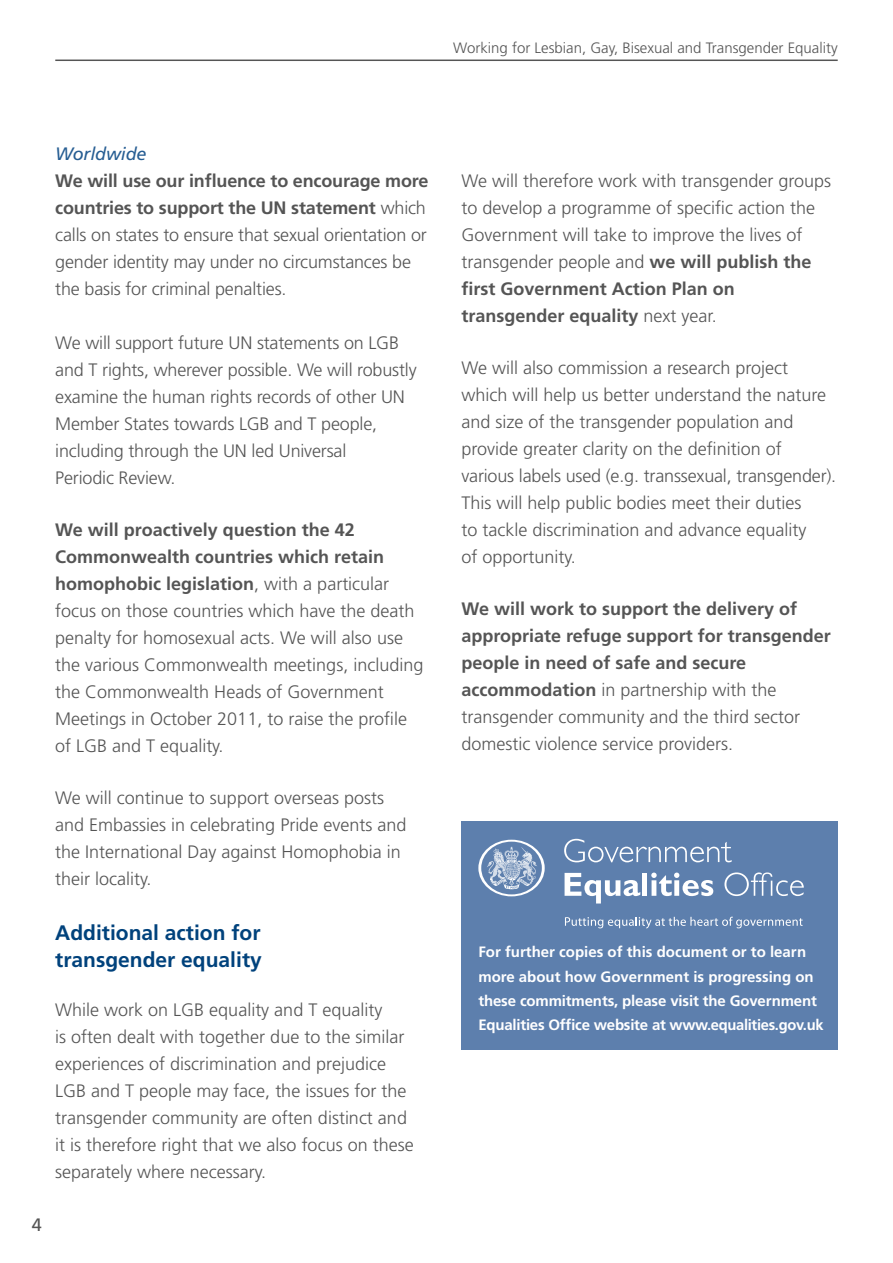
<style>
.page{position:relative;width:893px;height:1263px;background:#fff}
.page>*{position:absolute;margin:0;border:0;box-sizing:border-box;transform-origin:0 0}
.t1{font:700 21px/27px "Frutiger LT";color:#00427c}
.t2{font:300 18px/27px "Frutiger LT";color:#555}
.t3{font:700 18px/27px "Frutiger LT";color:#555}
.t4{font:italic 18px "Frutiger LT";letter-spacing:-.01em;color:#275e93}
.t5{font:18px "Frutiger LT";color:#555}
.t6{font:700 15px/24px "Frutiger LT";letter-spacing:-.01em;color:#fff}
.t7{font:300 15px "Frutiger LT";color:#555}
.s1{font-weight:700}
.s2{font-weight:300}
</style>
<div class="page">
<hr style="left:55px;top:60px;width:783px;height:1px;background:#555">
<div style="left:461px;top:821px;width:377px;height:229px;background:#5d7fad"></div>
<svg style="left:564px;top:839px;width:168px;height:23px"></svg>
<svg style="left:724px;top:872px;width:80px;height:24px"></svg>
<svg style="left:478px;top:840px;width:67px;height:56px"></svg>
<svg style="left:565px;top:873px;width:75px;height:30px"></svg>
<div style="left:642px;top:873px;width:5px;height:23px;background:#fff"></div>
<svg style="left:651px;top:872px;width:62px;height:24px"></svg>
<svg style="left:565px;top:917px;width:238px;height:11px"></svg>
<p class="t7" style="left:453px;top:39px;width:386px">Working for Lesbian, Gay, Bisexual and Transgender Equality</p>
<p class="t4" style="left:55px;top:143px;width:93px">Worldwide</p>
<p class="t2" style="left:55px;top:168px;width:375px"><span class="s1">We will use our influence to encourage more countries to support the UN statement</span> which calls on states to ensure that sexual orientation or gender identity may under no circumstances be the basis for criminal penalties.</p>
<p class="t2" style="left:55px;top:330px;width:363px">We will support future UN statements on LGB and T rights, wherever possible. We will robustly examine the human rights records of other UN Member States towards LGB and T people, including through the UN led Universal<br>Periodic Review.</p>
<p class="t2" style="left:55px;top:517px;width:370px"><span class="s1">We will proactively question the 42<br>Commonwealth countries which retain homophobic legislation</span>, with a particular focus on those countries which have the death penalty for homosexual acts. We will also use the various Commonwealth meetings, including the Commonwealth Heads of Government Meetings in October 2011, to raise the profile of LGB and T equality.</p>
<p class="t2" style="left:55px;top:784px;width:353px">We will continue to support overseas posts and Embassies in celebrating Pride events and the International Day against Homophobia in their locality.</p>
<p class="t1" style="left:55px;top:919px;width:208px">Additional action for transgender equality</p>
<p class="t2" style="left:55px;top:996px;width:360px">While work on LGB equality and T equality<br>is often dealt with together due to the similar experiences of discrimination and prejudice LGB and T people may face, the issues for the transgender community are often distinct and it is therefore right that we also focus on these separately where necessary.</p>
<p class="t5" style="left:32px;top:1214px;width:12px">4</p>
<p class="t2" style="left:461px;top:168px;width:371px">We will therefore work with transgender groups to develop a programme of specific action the Government will take to improve the lives of transgender people and <span class="s1">we will publish the first Government Action Plan on transgender equality</span> next year.</p>
<p class="t2" style="left:461px;top:355px;width:376px">We will also commission a research project which will help us better understand the nature and size of the transgender population and provide greater clarity on the definition of various labels used (e.g. transsexual, transgender).<br>This will help public bodies meet their duties<br>to tackle discrimination and advance equality<br>of opportunity.</p>
<p class="t3" style="left:461px;top:595px;width:371px">We will work to support the delivery of appropriate refuge support for transgender people in need of safe and secure accommodation <span class="s2">in partnership with the transgender community and the third sector domestic violence service providers.</span></p>
<p class="t6" style="left:478px;top:940px;width:347px">For further copies of this document or to learn more about how Government is progressing on these commitments, please visit the Government Equalities Office website at www.equalities.gov.uk</p>
</div>
